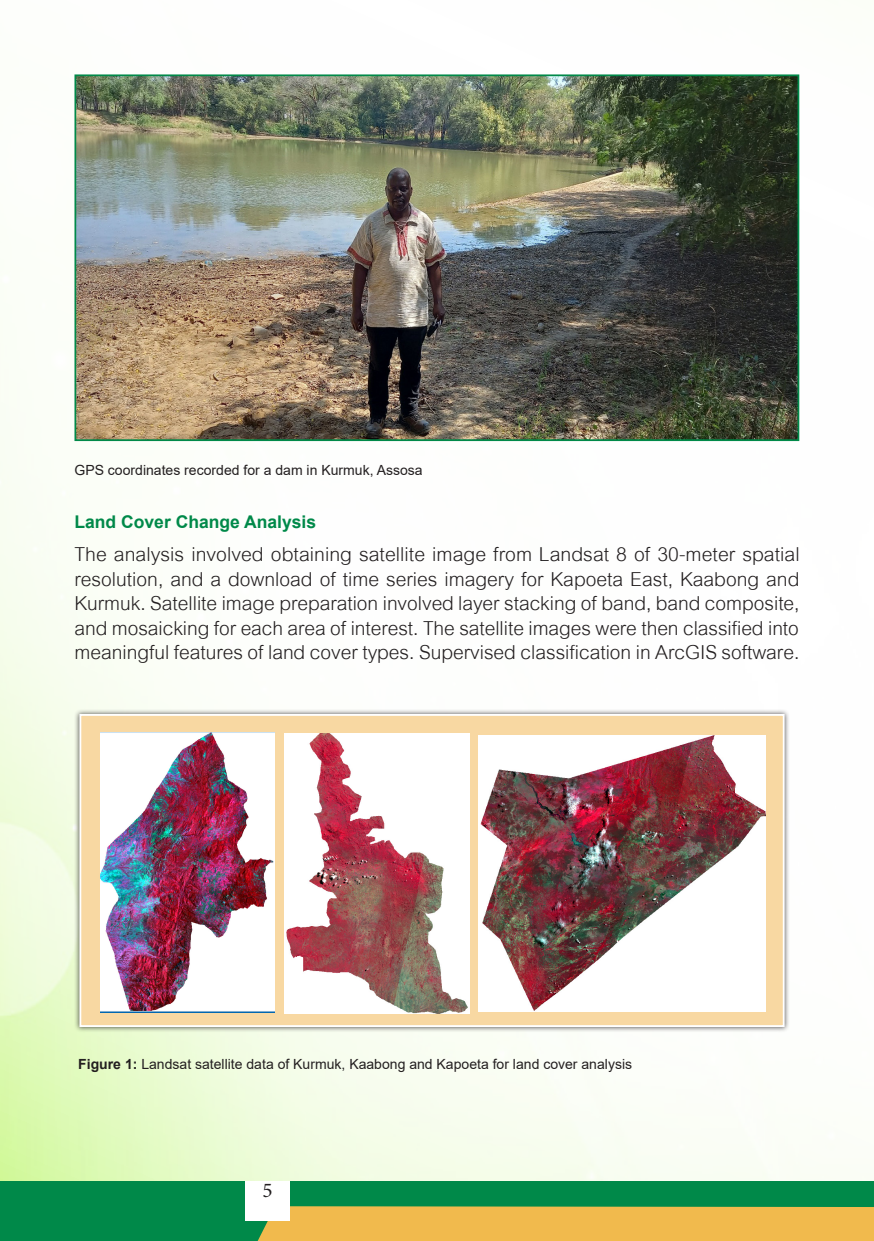
<style>
.page{position:relative;width:874px;height:1241px;background:#fff}
.page>*{position:absolute;margin:0;border:0;box-sizing:border-box;transform-origin:0 0}
.t1{font:21px "Minion Pro";color:#231f20}
.body{font:300 19.25px/24.5px "Arial";color:#231f20;text-align:justify}
.sub_head{font:700 17.5px "Arial";color:#008949}
.t2{font:14px "Arial";color:#231f20}
.s1{font-weight:700}
</style>
<div class="page">
<img style="left:0;top:74px;width:873px;height:1107px">
<div style="left:0;top:1181px;width:873px;height:59px;background:#008949"></div>
<div style="left:255px;top:1206px;width:618px;height:34px;background:#f1ba4d"></div>
<div style="left:245px;top:1181px;width:45px;height:39px;background:#fff"></div>
<img style="left:77px;top:77px;width:718px;height:361px">
<div style="left:74px;top:74px;width:724px;height:367px;border:2px solid #008949"></div>
<div style="left:74px;top:708px;width:715px;height:324px;background:#231f20;opacity:.75"></div>
<div style="left:79px;top:714px;width:705px;height:312px;background:#f8d8a2;border:2px solid #fff"></div>
<img style="left:478px;top:735px;width:287px;height:276px">
<img style="left:100px;top:732px;width:174px;height:280px">
<img style="left:284px;top:733px;width:185px;height:280px">
<p class="t2" style="left:74px;top:460px;width:349px">GPS coordinates recorded for a dam in Kurmuk, Assosa</p>
<p class="sub_head" style="left:74px;top:509px;width:243px">Land Cover Change Analysis</p>
<p class="body" style="left:74px;top:543px;width:726px">The analysis involved obtaining satellite image from Landsat 8 of 30-meter spatial resolution, and a download of time series imagery for Kapoeta East, Kaabong and Kurmuk. Satellite image preparation involved layer stacking of band, band composite, and mosaicking for each area of interest. The satellite images were then classified into meaningful features of land cover types. Supervised classification in ArcGIS software.</p>
<p class="t2" style="left:78px;top:1054px;width:555px"><span class="s1">Figure 1:</span> Landsat satellite data of Kurmuk, Kaabong and Kapoeta for land cover analysis</p>
<p class="t1" style="left:262px;top:1175px;width:12px">5</p>
</div>
